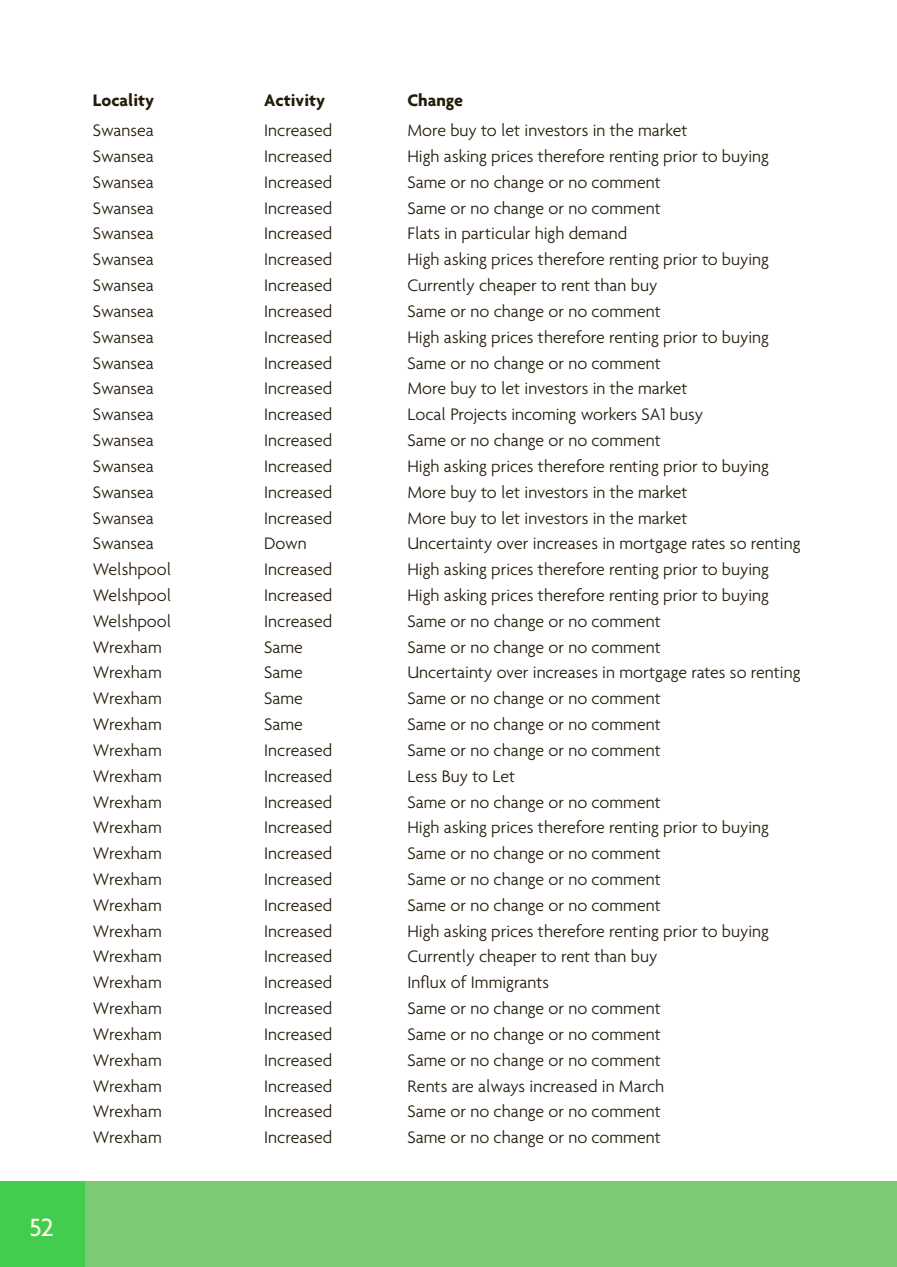
<style>
.page{position:relative;width:897px;height:1267px;background:#fff}
.page>*{position:absolute;margin:0;border:0;box-sizing:border-box;transform-origin:0 0}
.t1{font:500 27px "Agenda";color:#fffae7}
.t2{font:300 18px "Agenda";color:#241b0a}
.t3{font:700 18px "Agenda";color:#241b0a}
</style>
<div class="page">
<div style="left:0;top:1180px;width:895px;height:86px;background:#7dca76"></div>
<div style="left:0;top:1180px;width:84px;height:86px;background:#43cd4f"></div>
<hr style="left:895px;top:1180px;width:1px;height:86px;background:#7dca76">
<h1 class="t1" style="left:29px;top:1210px;width:26px">52</h1>
<p class="t3" style="left:93px;top:89px;width:63px">Locality</p>
<p class="t3" style="left:264px;top:89px;width:63px">Activity</p>
<p class="t3" style="left:407px;top:89px;width:57px">Change</p>
<p class="t2" style="left:93px;top:120px;width:63px">Swansea</p>
<p class="t2" style="left:264px;top:120px;width:70px">Increased</p>
<p class="t2" style="left:407px;top:120px;width:281px">More buy to let investors in the market</p>
<p class="t2" style="left:93px;top:146px;width:63px">Swansea</p>
<p class="t2" style="left:264px;top:146px;width:70px">Increased</p>
<p class="t2" style="left:407px;top:146px;width:363px">High asking prices therefore renting prior to buying</p>
<p class="t2" style="left:93px;top:171px;width:63px">Swansea</p>
<p class="t2" style="left:264px;top:171px;width:70px">Increased</p>
<p class="t2" style="left:407px;top:171px;width:255px">Same or no change or no comment</p>
<p class="t2" style="left:93px;top:197px;width:63px">Swansea</p>
<p class="t2" style="left:264px;top:197px;width:70px">Increased</p>
<p class="t2" style="left:407px;top:197px;width:255px">Same or no change or no comment</p>
<p class="t2" style="left:93px;top:223px;width:63px">Swansea</p>
<p class="t2" style="left:264px;top:223px;width:70px">Increased</p>
<p class="t2" style="left:407px;top:223px;width:221px">Flats in particular high demand</p>
<p class="t2" style="left:93px;top:249px;width:63px">Swansea</p>
<p class="t2" style="left:264px;top:249px;width:70px">Increased</p>
<p class="t2" style="left:407px;top:249px;width:363px">High asking prices therefore renting prior to buying</p>
<p class="t2" style="left:93px;top:275px;width:63px">Swansea</p>
<p class="t2" style="left:264px;top:275px;width:70px">Increased</p>
<p class="t2" style="left:407px;top:275px;width:251px">Currently cheaper to rent than buy</p>
<p class="t2" style="left:93px;top:300px;width:63px">Swansea</p>
<p class="t2" style="left:264px;top:300px;width:70px">Increased</p>
<p class="t2" style="left:407px;top:300px;width:255px">Same or no change or no comment</p>
<p class="t2" style="left:93px;top:326px;width:63px">Swansea</p>
<p class="t2" style="left:264px;top:326px;width:70px">Increased</p>
<p class="t2" style="left:407px;top:326px;width:363px">High asking prices therefore renting prior to buying</p>
<p class="t2" style="left:93px;top:352px;width:63px">Swansea</p>
<p class="t2" style="left:264px;top:352px;width:70px">Increased</p>
<p class="t2" style="left:407px;top:352px;width:255px">Same or no change or no comment</p>
<p class="t2" style="left:93px;top:378px;width:63px">Swansea</p>
<p class="t2" style="left:264px;top:378px;width:70px">Increased</p>
<p class="t2" style="left:407px;top:378px;width:281px">More buy to let investors in the market</p>
<p class="t2" style="left:93px;top:404px;width:63px">Swansea</p>
<p class="t2" style="left:264px;top:404px;width:70px">Increased</p>
<p class="t2" style="left:407px;top:404px;width:297px">Local Projects incoming workers SA1 busy</p>
<p class="t2" style="left:93px;top:430px;width:63px">Swansea</p>
<p class="t2" style="left:264px;top:430px;width:70px">Increased</p>
<p class="t2" style="left:407px;top:430px;width:255px">Same or no change or no comment</p>
<p class="t2" style="left:93px;top:455px;width:63px">Swansea</p>
<p class="t2" style="left:264px;top:455px;width:70px">Increased</p>
<p class="t2" style="left:407px;top:455px;width:363px">High asking prices therefore renting prior to buying</p>
<p class="t2" style="left:93px;top:481px;width:63px">Swansea</p>
<p class="t2" style="left:264px;top:481px;width:70px">Increased</p>
<p class="t2" style="left:407px;top:481px;width:281px">More buy to let investors in the market</p>
<p class="t2" style="left:93px;top:507px;width:63px">Swansea</p>
<p class="t2" style="left:264px;top:507px;width:70px">Increased</p>
<p class="t2" style="left:407px;top:507px;width:281px">More buy to let investors in the market</p>
<p class="t2" style="left:93px;top:533px;width:63px">Swansea</p>
<p class="t2" style="left:264px;top:533px;width:44px">Down</p>
<p class="t2" style="left:407px;top:533px;width:394px">Uncertainty over increases in mortgage rates so renting</p>
<p class="t2" style="left:93px;top:559px;width:80px">Welshpool</p>
<p class="t2" style="left:264px;top:559px;width:70px">Increased</p>
<p class="t2" style="left:407px;top:559px;width:363px">High asking prices therefore renting prior to buying</p>
<p class="t2" style="left:93px;top:584px;width:80px">Welshpool</p>
<p class="t2" style="left:264px;top:584px;width:70px">Increased</p>
<p class="t2" style="left:407px;top:584px;width:363px">High asking prices therefore renting prior to buying</p>
<p class="t2" style="left:93px;top:610px;width:80px">Welshpool</p>
<p class="t2" style="left:264px;top:610px;width:70px">Increased</p>
<p class="t2" style="left:407px;top:610px;width:255px">Same or no change or no comment</p>
<p class="t2" style="left:93px;top:636px;width:70px">Wrexham</p>
<p class="t2" style="left:264px;top:636px;width:40px">Same</p>
<p class="t2" style="left:407px;top:636px;width:255px">Same or no change or no comment</p>
<p class="t2" style="left:93px;top:662px;width:70px">Wrexham</p>
<p class="t2" style="left:264px;top:662px;width:40px">Same</p>
<p class="t2" style="left:407px;top:662px;width:394px">Uncertainty over increases in mortgage rates so renting</p>
<p class="t2" style="left:93px;top:688px;width:70px">Wrexham</p>
<p class="t2" style="left:264px;top:688px;width:40px">Same</p>
<p class="t2" style="left:407px;top:688px;width:255px">Same or no change or no comment</p>
<p class="t2" style="left:93px;top:713px;width:70px">Wrexham</p>
<p class="t2" style="left:264px;top:713px;width:40px">Same</p>
<p class="t2" style="left:407px;top:713px;width:255px">Same or no change or no comment</p>
<p class="t2" style="left:93px;top:739px;width:70px">Wrexham</p>
<p class="t2" style="left:264px;top:739px;width:70px">Increased</p>
<p class="t2" style="left:407px;top:739px;width:255px">Same or no change or no comment</p>
<p class="t2" style="left:93px;top:765px;width:70px">Wrexham</p>
<p class="t2" style="left:264px;top:765px;width:70px">Increased</p>
<p class="t2" style="left:407px;top:765px;width:109px">Less Buy to Let</p>
<p class="t2" style="left:93px;top:791px;width:70px">Wrexham</p>
<p class="t2" style="left:264px;top:791px;width:70px">Increased</p>
<p class="t2" style="left:407px;top:791px;width:255px">Same or no change or no comment</p>
<p class="t2" style="left:93px;top:817px;width:70px">Wrexham</p>
<p class="t2" style="left:264px;top:817px;width:70px">Increased</p>
<p class="t2" style="left:407px;top:817px;width:363px">High asking prices therefore renting prior to buying</p>
<p class="t2" style="left:93px;top:842px;width:70px">Wrexham</p>
<p class="t2" style="left:264px;top:842px;width:70px">Increased</p>
<p class="t2" style="left:407px;top:842px;width:255px">Same or no change or no comment</p>
<p class="t2" style="left:93px;top:868px;width:70px">Wrexham</p>
<p class="t2" style="left:264px;top:868px;width:70px">Increased</p>
<p class="t2" style="left:407px;top:868px;width:255px">Same or no change or no comment</p>
<p class="t2" style="left:93px;top:894px;width:70px">Wrexham</p>
<p class="t2" style="left:264px;top:894px;width:70px">Increased</p>
<p class="t2" style="left:407px;top:894px;width:255px">Same or no change or no comment</p>
<p class="t2" style="left:93px;top:920px;width:70px">Wrexham</p>
<p class="t2" style="left:264px;top:920px;width:70px">Increased</p>
<p class="t2" style="left:407px;top:920px;width:363px">High asking prices therefore renting prior to buying</p>
<p class="t2" style="left:93px;top:946px;width:70px">Wrexham</p>
<p class="t2" style="left:264px;top:946px;width:70px">Increased</p>
<p class="t2" style="left:407px;top:946px;width:251px">Currently cheaper to rent than buy</p>
<p class="t2" style="left:93px;top:971px;width:70px">Wrexham</p>
<p class="t2" style="left:264px;top:971px;width:70px">Increased</p>
<p class="t2" style="left:407px;top:971px;width:143px">Influx of Immigrants</p>
<p class="t2" style="left:93px;top:997px;width:70px">Wrexham</p>
<p class="t2" style="left:264px;top:997px;width:70px">Increased</p>
<p class="t2" style="left:407px;top:997px;width:255px">Same or no change or no comment</p>
<p class="t2" style="left:93px;top:1023px;width:70px">Wrexham</p>
<p class="t2" style="left:264px;top:1023px;width:70px">Increased</p>
<p class="t2" style="left:407px;top:1023px;width:255px">Same or no change or no comment</p>
<p class="t2" style="left:93px;top:1049px;width:70px">Wrexham</p>
<p class="t2" style="left:264px;top:1049px;width:70px">Increased</p>
<p class="t2" style="left:407px;top:1049px;width:255px">Same or no change or no comment</p>
<p class="t2" style="left:93px;top:1075px;width:70px">Wrexham</p>
<p class="t2" style="left:264px;top:1075px;width:70px">Increased</p>
<p class="t2" style="left:407px;top:1075px;width:258px">Rents are always increased in March</p>
<p class="t2" style="left:93px;top:1100px;width:70px">Wrexham</p>
<p class="t2" style="left:264px;top:1100px;width:70px">Increased</p>
<p class="t2" style="left:407px;top:1100px;width:255px">Same or no change or no comment</p>
<p class="t2" style="left:93px;top:1126px;width:70px">Wrexham</p>
<p class="t2" style="left:264px;top:1126px;width:70px">Increased</p>
<p class="t2" style="left:407px;top:1126px;width:255px">Same or no change or no comment</p>
</div>
